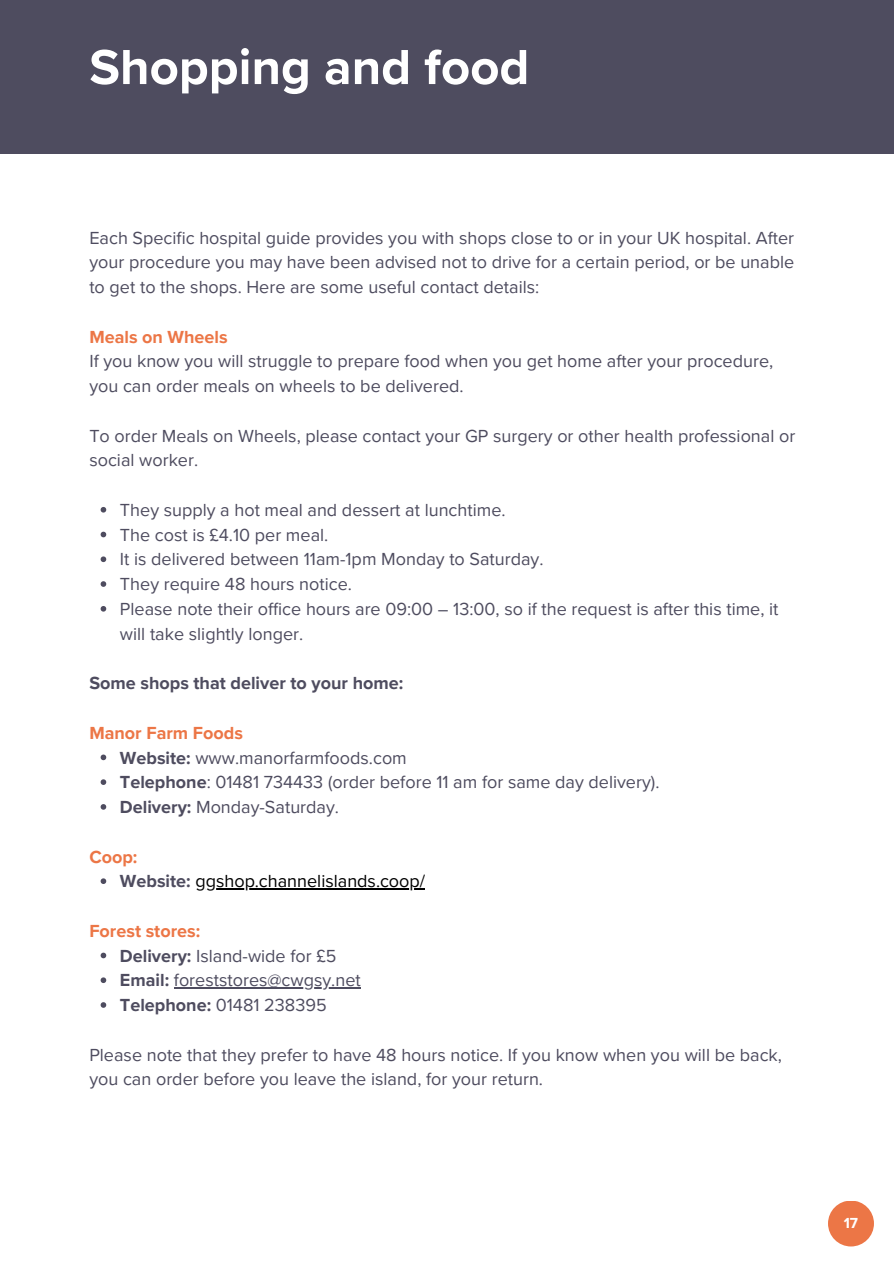
<style>
.page{position:relative;width:894px;height:1264px;background:#fff}
.page>*{position:absolute;margin:0;border:0;box-sizing:border-box;transform-origin:0 0}
.t1{font:700 51px "Proxima Nova";color:#fff}
.t2{font:18px/24.8px "Proxima Nova";color:#4e4c5f}
.t3{font:18px/24.8px "Proxima Nova";color:#000}
.t4{font:700 18px "Proxima Nova";color:#4e4c5f}
.t5{font:700 18px "Proxima Nova";color:#ec7646}
.t6{font:700 15px "Proxima Nova";color:#fff}
.s1{font-weight:700;color:#ec7646}
.s2{font-weight:700}
.s3{font-weight:700;color:#4e4c5f}
</style>
<div class="page">
<div style="left:0;top:0;width:893px;height:153px;background:#4e4c5f"></div>
<div style="left:827px;top:1200px;width:46px;height:46px;background:#ec7646;border-radius:50%"></div>
<svg style="left:101px;top:507px;width:5px;height:5px"></svg>
<svg style="left:101px;top:531px;width:5px;height:6px"></svg>
<svg style="left:101px;top:556px;width:5px;height:6px"></svg>
<svg style="left:101px;top:581px;width:5px;height:6px"></svg>
<svg style="left:101px;top:606px;width:5px;height:5px"></svg>
<svg style="left:101px;top:754px;width:5px;height:6px"></svg>
<svg style="left:101px;top:779px;width:5px;height:6px"></svg>
<svg style="left:101px;top:804px;width:5px;height:5px"></svg>
<svg style="left:101px;top:878px;width:5px;height:6px"></svg>
<hr style="left:195px;top:888px;width:230px;height:1px;background:#000">
<svg style="left:101px;top:952px;width:5px;height:6px"></svg>
<svg style="left:101px;top:977px;width:5px;height:6px"></svg>
<hr style="left:174px;top:987px;width:187px;height:1px;background:#4e4c5f">
<svg style="left:101px;top:1002px;width:5px;height:5px"></svg>
<p class="t1" style="left:89px;top:37px;width:441px">Shopping and food</p>
<p class="t2" style="left:89px;top:225px;width:706px;text-align:justify">Each Specific hospital guide provides you with shops close to or in your UK hospital. After your procedure you may have been advised not to drive for a certain period, or be unable to get to the shops. Here are some useful contact details:</p>
<p class="t5" style="left:89px;top:326px;width:140px">Meals on Wheels</p>
<p class="t2" style="left:89px;top:349px;width:685px">If you know you will struggle to prepare food when you get home after your procedure, you can order meals on wheels to be delivered.</p>
<p class="t2" style="left:89px;top:423px;width:707px">To order Meals on Wheels, please contact your GP surgery or other health professional or social worker.</p>
<p class="t2" style="left:120px;top:498px;width:660px">They supply a hot meal and dessert at lunchtime.<br>The cost is £4.10 per meal.<br>It is delivered between 11am-1pm Monday to Saturday.<br>They require 48 hours notice.<br>Please note their office hours are 09:00 – 13:00, so if the request is after this time, it will take slightly longer.</p>
<p class="t4" style="left:89px;top:672px;width:315px">Some shops that deliver to your home:</p>
<p class="t2" style="left:120px;top:720px;width:541px;text-indent:-31px"><span class="s1">Manor Farm Foods<br></span><span class="s2">Website:</span> www.manorfarmfoods.com<br><span class="s2">Telephone</span>: 01481 734433 (order before 11 am for same day delivery).<br><span class="s2">Delivery:</span> Monday-Saturday.</p>
<p class="t3" style="left:120px;top:844px;width:307px;text-indent:-31px"><span class="s1">Coop:<br></span><span class="s3">Website:</span> ggshop.channelislands.coop/</p>
<p class="t2" style="left:120px;top:918px;width:242px;text-indent:-31px"><span class="s1">Forest stores:<br></span><span class="s2">Delivery:</span> Island-wide for £5<br><span class="s2">Email:</span> foreststores@cwgsy.net<br><span class="s2">Telephone:</span> 01481 238395</p>
<p class="t2" style="left:89px;top:1042px;width:694px">Please note that they prefer to have 48 hours notice. If you know when you will be back, you can order before you leave the island, for your return.</p>
<h1 class="t6" style="left:843px;top:1213px;width:16px">17</h1>
</div>
